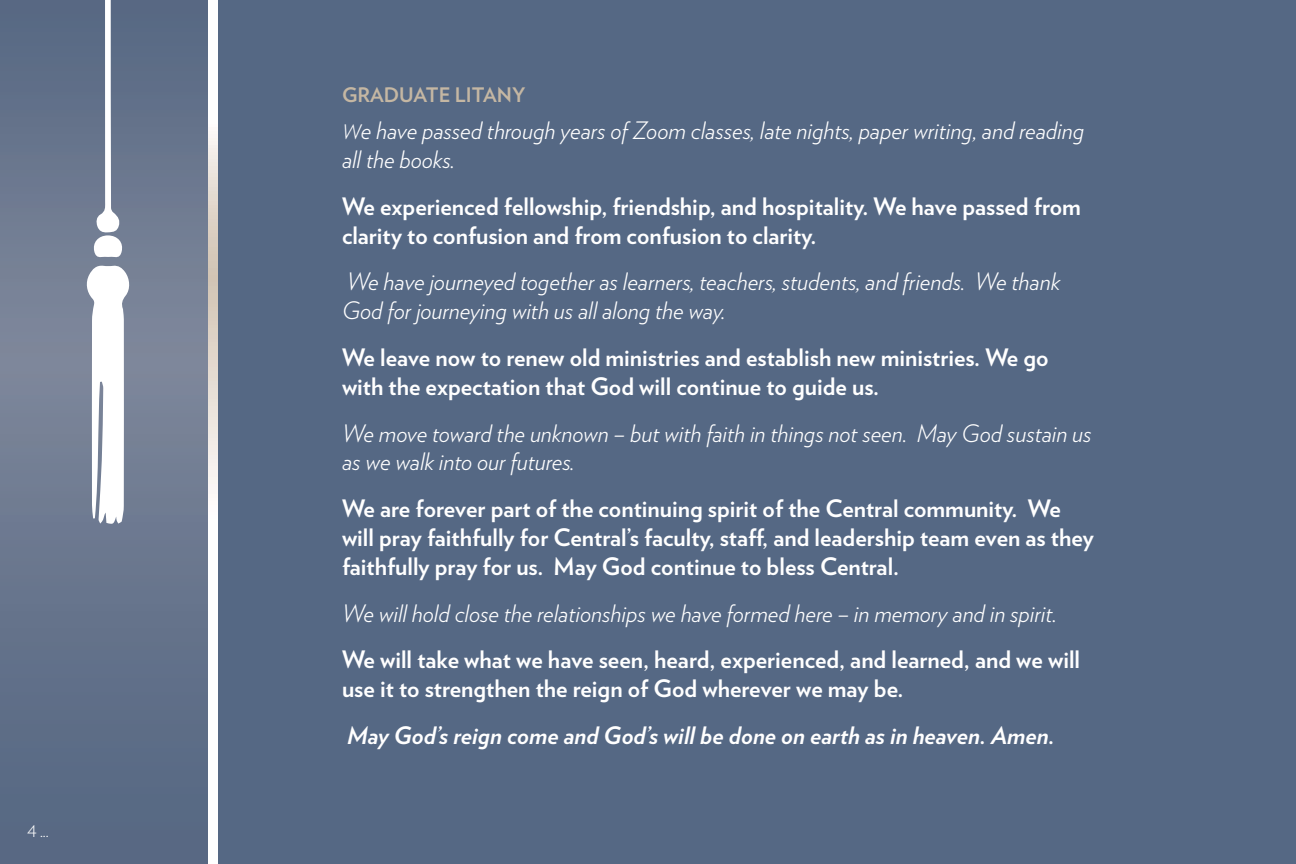
<style>
.page{position:relative;width:1296px;height:864px;background:#fff}
.page>*{position:absolute;margin:0;border:0;box-sizing:border-box;transform-origin:0 0}
.t1{font:700 24px/28.8px "Verlag";color:#fff}
.t2{font:italic 300 24px/28.8px "Verlag";color:#fff}
.t3{font:italic 700 24px "Verlag";color:#fff}
.t4{font:700 20px "Verlag";color:#c5b7a3}
.t5{font:300 16px "Verlag";color:#fff}
.s1{font-size:20px}
</style>
<div class="page">
<div style="left:217px;top:0;width:1079px;height:864px;background:#556884"></div>
<svg style="left:0;top:0;width:209px;height:864px;background:#68768d"></svg>
<svg style="left:85px;top:265px;width:46px;height:260px"></svg>
<svg style="left:92px;top:0;width:32px;height:258px"></svg>
<svg style="left:209px;top:138px;width:8px;height:346px;background:#e4dad1"></svg>
<p class="t5" style="left:27px;top:820px;width:23px">4 ...</p>
<p class="t4" style="left:342px;top:79px;width:185px">GRADUATE LITANY</p>
<p class="t2" style="left:342px;top:114px;width:744px"><span class="s1">W</span>e have passed through years of Zoom classes, late nights, paper writing, and reading all the books.</p>
<p class="t1" style="left:342px;top:190px;width:740px">We experienced fellowship, friendship, and hospitality. We have passed from clarity to confusion and from confusion to clarity.</p>
<p class="t2" style="left:342px;top:266px;width:720px">We have journeyed together as learners, teachers, students, and friends. We thank<br>God for journeying with us all along the way.</p>
<p class="t1" style="left:342px;top:342px;width:708px">We leave now to renew old ministries and establish new ministries. We go with the expectation that God will continue to guide us.</p>
<p class="t2" style="left:342px;top:417px;width:751px">We move toward the unknown – but with faith in things not seen. May God sustain us as we walk into our futures.</p>
<p class="t1" style="left:342px;top:493px;width:753px">We are forever part of the continuing spirit of the Central community. We will pray faithfully for Central’s faculty, staff, and leadership team even as they faithfully pray for us. May God continue to bless Central.</p>
<p class="t2" style="left:342px;top:597px;width:716px">We will hold close the relationships we have formed here – in memory and in spirit.</p>
<p class="t1" style="left:342px;top:644px;width:740px">We will take what we have seen, heard, experienced, and learned, and we will use it to strengthen the reign of God wherever we may be.</p>
<p class="t3" style="left:347px;top:716px;width:709px">May God’s reign come and God’s will be done on earth as in heaven. Amen.</p>
</div>
